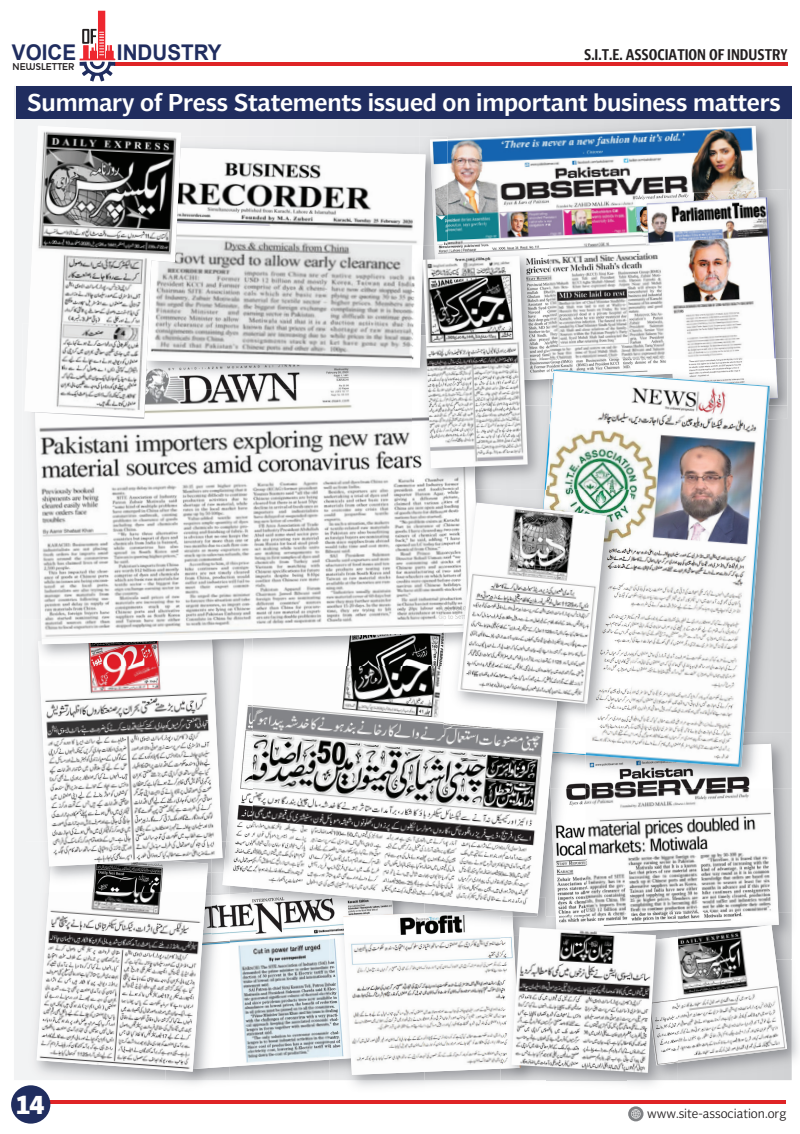
<style>
.page{position:relative;width:800px;height:1134px;background:#fff}
.page>*{position:absolute;margin:0;border:0;box-sizing:border-box;transform-origin:0 0}
.t1{font:800 25.95px "Olisipone";color:#fff;scale:.95 1}
.t2{font:600 24.6px "Olisipone";letter-spacing:-.01em;color:#fff}
.t3{font:700 21.6px "Arial";color:#202d5f;scale:.95 1}
.t4{font:600 15.15px "Olisipone Head";color:#231f20}
.t5{font:300 12.9px "Olisipone";color:#231f20}
.t6{font:700 10.05px "Houschka";letter-spacing:.02em;color:#231f20;scale:.95 1}
</style>
<div class="page">
<hr style="left:114px;top:62px;width:673px;height:4px;background:#df2426">
<svg style="left:80px;top:11px;width:36px;height:71px"></svg>
<img style="left:447px;top:126px;width:310px;height:233px">
<img style="left:787px;top:189px;width:1px;height:138px">
<img style="left:758px;top:189px;width:29px;height:170px">
<img style="left:635px;top:190px;width:123px;height:55px">
<img style="left:646px;top:197px;width:129px;height:162px">
<img style="left:230px;top:935px;width:99px;height:132px">
<img style="left:424px;top:1075px;width:76px;height:5px">
<img style="left:329px;top:1060px;width:95px;height:30px">
<img style="left:329px;top:935px;width:15px;height:125px">
<img style="left:344px;top:937px;width:156px;height:138px">
<img style="left:791px;top:789px;width:1px;height:170px">
<img style="left:777px;top:789px;width:14px;height:123px">
<img style="left:555px;top:789px;width:222px;height:127px">
<img style="left:770px;top:359px;width:22px;height:373px">
<img style="left:549px;top:359px;width:117px;height:10px">
<img style="left:770px;top:359px;width:17px;height:60px">
<img style="left:688px;top:359px;width:89px;height:40px">
<img style="left:770px;top:732px;width:22px;height:57px">
<img style="left:585px;top:744px;width:187px;height:45px">
<img style="left:549px;top:369px;width:221px;height:398px">
<img style="left:230px;top:892px;width:99px;height:43px">
<img style="left:512px;top:913px;width:25px;height:3px">
<img style="left:329px;top:913px;width:14px;height:22px">
<img style="left:343px;top:913px;width:169px;height:22px">
<img style="left:537px;top:913px;width:8px;height:3px">
<img style="left:554px;top:755px;width:31px;height:34px">
<img style="left:554px;top:728px;width:31px;height:27px">
<img style="left:252px;top:666px;width:302px;height:247px">
<div style="left:16px;top:86px;width:775px;height:33px;background:#202d5f"></div>
<img style="left:35px;top:1080px;width:130px;height:13px">
<img style="left:165px;top:892px;width:65px;height:192px">
<img style="left:206px;top:895px;width:24px;height:174px">
<img style="left:37px;top:892px;width:169px;height:180px">
<img style="left:791px;top:959px;width:8px;height:121px">
<img style="left:677px;top:912px;width:114px;height:168px">
<img style="left:627px;top:912px;width:151px;height:13px">
<img style="left:677px;top:925px;width:109px;height:138px">
<img style="left:226px;top:666px;width:26px;height:222px">
<img style="left:208px;top:866px;width:3px;height:6px">
<img style="left:208px;top:872px;width:22px;height:20px">
<img style="left:211px;top:866px;width:11px;height:6px">
<img style="left:222px;top:841px;width:8px;height:45px">
<img style="left:49px;top:866px;width:159px;height:26px">
<img style="left:39px;top:666px;width:183px;height:200px">
<img style="left:252px;top:644px;width:191px;height:22px">
<div style="left:22px;top:323px;width:16px;height:343px;background:#f2f3f4"></div>
<img style="left:38px;top:644px;width:204px;height:22px">
<img style="left:242px;top:644px;width:10px;height:18px">
<img style="left:35px;top:389px;width:408px;height:255px">
<img style="left:419px;top:137px;width:28px;height:108px">
<img style="left:430px;top:139px;width:17px;height:106px">
<img style="left:181px;top:367px;width:231px;height:22px">
<img style="left:181px;top:148px;width:244px;height:219px">
<img style="left:33px;top:417px;width:112px;height:2px">
<img style="left:24px;top:126px;width:157px;height:291px">
<img style="left:447px;top:245px;width:102px;height:114px">
<img style="left:513px;top:359px;width:36px;height:131px">
<img style="left:544px;top:423px;width:5px;height:67px">
<img style="left:475px;top:468px;width:26px;height:22px">
<img style="left:412px;top:389px;width:63px;height:101px">
<img style="left:423px;top:245px;width:11px;height:11px">
<img style="left:434px;top:245px;width:13px;height:11px">
<img style="left:412px;top:245px;width:11px;height:123px">
<img style="left:422px;top:256px;width:105px;height:212px">
<img style="left:537px;top:490px;width:93px;height:238px">
<img style="left:563px;top:704px;width:22px;height:24px">
<img style="left:443px;top:666px;width:120px;height:62px">
<img style="left:443px;top:633px;width:14px;height:33px">
<img style="left:443px;top:491px;width:36px;height:142px">
<svg style="left:475px;top:490px;width:38px;height:1px"></svg>
<img style="left:457px;top:502px;width:149px;height:202px">
<img style="left:500px;top:1069px;width:45px;height:11px">
<img style="left:500px;top:937px;width:11px;height:132px">
<img style="left:585px;top:916px;width:42px;height:10px">
<img style="left:500px;top:916px;width:85px;height:19px">
<img style="left:627px;top:916px;width:50px;height:15px">
<img style="left:655px;top:937px;width:22px;height:128px">
<img style="left:511px;top:927px;width:144px;height:146px">
<hr style="left:13px;top:1100px;width:772px;height:4px;background:#df2426">
<div style="left:628px;top:1106px;width:15px;height:15px;background:#808285;border-radius:50%"></div>
<svg style="left:631px;top:1109px;width:9px;height:10px"></svg>
<div style="left:11px;top:1085px;width:39px;height:39px;background:#202d5f;border-radius:50%"></div>
<p class="t3" style="left:12px;top:38px;width:69px">VOICE</p>
<p class="t3" style="left:117px;top:38px;width:112px">INDUSTRY</p>
<p class="t4" style="left:584px;top:46px;width:205px">S.I.T.E. ASSOCIATION OF INDUSTRY</p>
<p class="t6" style="left:13px;top:60px;width:67px">NEWSLETTER</p>
<p class="t2" style="left:27px;top:88px;width:754px">Summary of Press Statements issued on important business matters</p>
<p class="t1" style="left:16px;top:1090px;width:32px">14</p>
<p class="t5" style="left:647px;top:1106px;width:140px">www.site-association.org</p>
</div>
